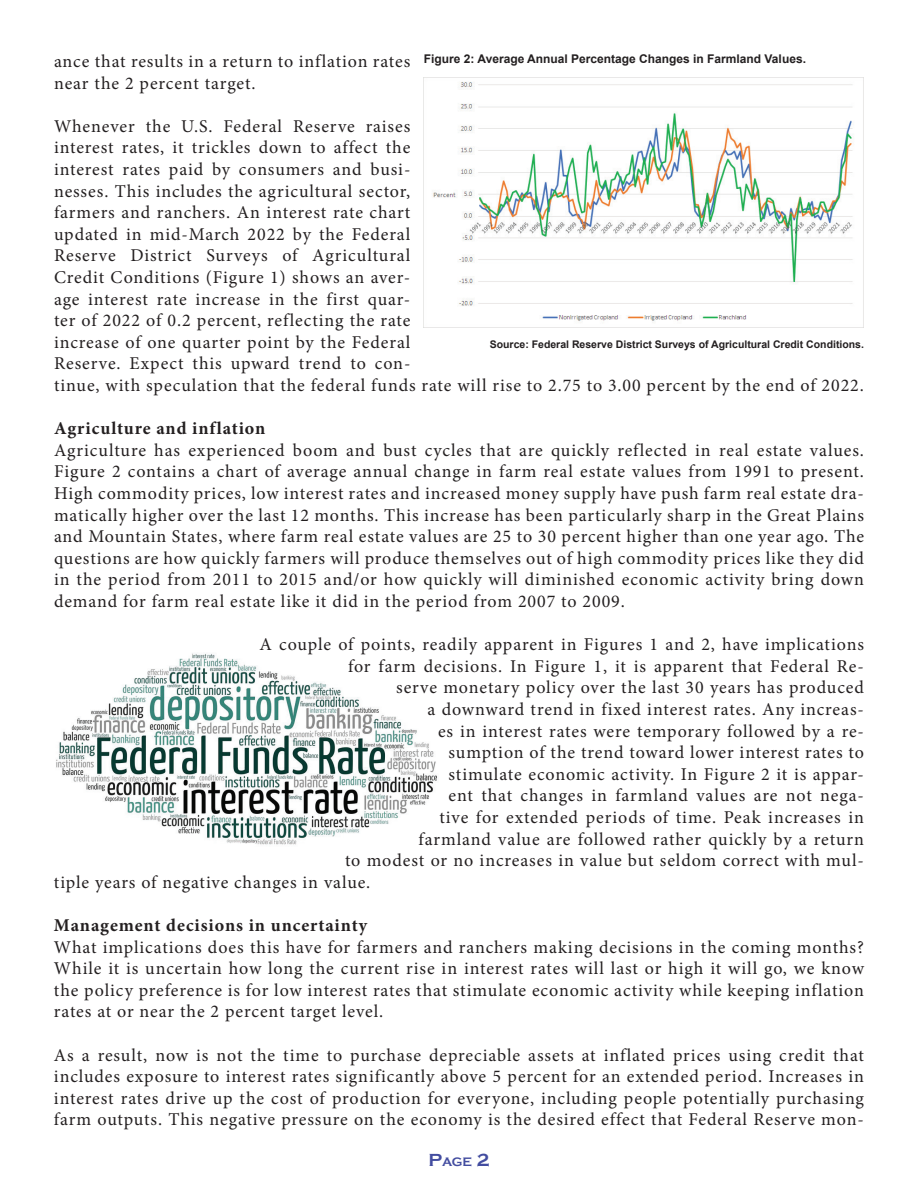
<style>
.page{position:relative;width:918px;height:1188px;background:#fff}
.page>*{position:absolute;margin:0;border:0;box-sizing:border-box;transform-origin:0 0}
.t1{font:18px/21.6px "Minion Pro";letter-spacing:.05em;color:#231f20;text-align:justify}
.t2{font:700 18px "Minion Pro";letter-spacing:.05em;color:#231f20}
.t3{font:700 12.6px "Copperplate Gothic";color:#434da0}
.t4{font:700 12px "Arial";color:#231f20}
.t5{font:700 10.5px "Arial";color:#231f20}
.s1{font-size:18px}
</style>
<div class="page">
<img style="left:56px;top:653px;width:381px;height:192px">
<img style="left:433px;top:78px;width:431px;height:249px">
<p class="t4" style="left:424px;top:50px;width:384px">Figure 2: Average Annual Percentage Changes in Farmland Values.</p>
<p class="t1" style="left:54px;top:51px;width:358px">ance that results in a return to inflation rates near the 2 percent target.</p>
<p class="t1" style="left:54px;top:115px;width:811px;text-align:left">Whenever the U.S. Federal Reserve raises<br>interest rates, it trickles down to affect the<br>interest rates paid by consumers and busi-<br>nesses. This includes the agricultural sector,<br>farmers and ranchers. An interest rate chart<br>updated in mid-March 2022 by the Federal<br>Reserve District Surveys of Agricultural<br>Credit Conditions (Figure 1) shows an aver-<br>age interest rate increase in the first quar-<br>ter of 2022 of 0.2 percent, reflecting the rate<br>increase of one quarter point by the Federal<br>Reserve. Expect this upward trend to con-<br>tinue, with speculation that the federal funds rate will rise to 2.75 to 3.00 percent by the end of 2022.</p>
<p class="t2" style="left:54px;top:416px;width:213px">Agriculture and inflation</p>
<p class="t1" style="left:54px;top:439px;width:812px">Agriculture has experienced boom and bust cycles that are quickly reflected in real estate values.<br>Figure 2 contains a chart of average annual change in farm real estate values from 1991 to present.<br>High commodity prices, low interest rates and increased money supply have push farm real estate dra&shy;matically higher over the last 12 months. This increase has been particularly sharp in the Great Plains and Mountain States, where farm real estate values are 25 to 30 percent higher than one year ago. The questions are how quickly farmers will produce themselves out of high commodity prices like they did in the period from 2011 to 2015 and/or how quickly will diminished economic activity bring down demand for farm real estate like it did in the period from 2007 to 2009.</p>
<p class="t1" style="left:260px;top:634px;width:606px">A couple of points, readily apparent in Figures 1 and 2, have implications</p>
<p class="t1" style="left:348px;top:655px;width:517px">for farm decisions. In Figure 1, it is apparent that Federal Re-</p>
<p class="t1" style="left:396px;top:677px;width:469px">serve monetary policy over the last 30 years has produced</p>
<p class="t1" style="left:428px;top:699px;width:438px">a downward trend in fixed interest rates. Any increas-</p>
<p class="t1" style="left:438px;top:720px;width:427px">es in interest rates were temporary followed by a re-</p>
<p class="t1" style="left:449px;top:742px;width:417px">sumption of the trend toward lower interest rates to</p>
<p class="t1" style="left:449px;top:763px;width:417px">stimulate economic activity. In Figure 2 it is appar-</p>
<p class="t1" style="left:449px;top:785px;width:417px">ent that changes in farmland values are not nega-</p>
<p class="t1" style="left:440px;top:807px;width:426px">tive for extended periods of time. Peak increases in</p>
<p class="t1" style="left:418px;top:828px;width:447px">farmland value are followed rather quickly by a return</p>
<p class="t1" style="left:345px;top:850px;width:521px">to modest or no increases in value but seldom correct with mul-</p>
<p class="t1" style="left:54px;top:871px;width:318px">tiple years of negative changes in value.</p>
<p class="t2" style="left:54px;top:913px;width:315px">Management decisions in uncertainty</p>
<p class="t1" style="left:54px;top:936px;width:812px">What implications does this have for farmers and ranchers making decisions in the coming months?<br>While it is uncertain how long the current rise in interest rates will last or high it will go, we know the policy preference is for low interest rates that stimulate economic activity while keeping inflation rates at or near the 2 percent target level.</p>
<p class="t1" style="left:54px;top:1044px;width:812px">As a result, now is not the time to purchase depreciable assets at inflated prices using credit that includes exposure to interest rates significantly above 5 percent for an extended period. Increases in interest rates drive up the cost of production for everyone, including people potentially purchasing farm outputs. This negative pressure on the economy is the desired effect that Federal Reserve mon-</p>
<p class="t3" style="left:428px;top:1155px;width:63px"><span class="s1">P</span>age <span class="s1">2</span></p>
<p class="t5" style="left:490px;top:337px;width:376px">Source: Federal Reserve District Surveys of Agricultural Credit Conditions.</p>
</div>
